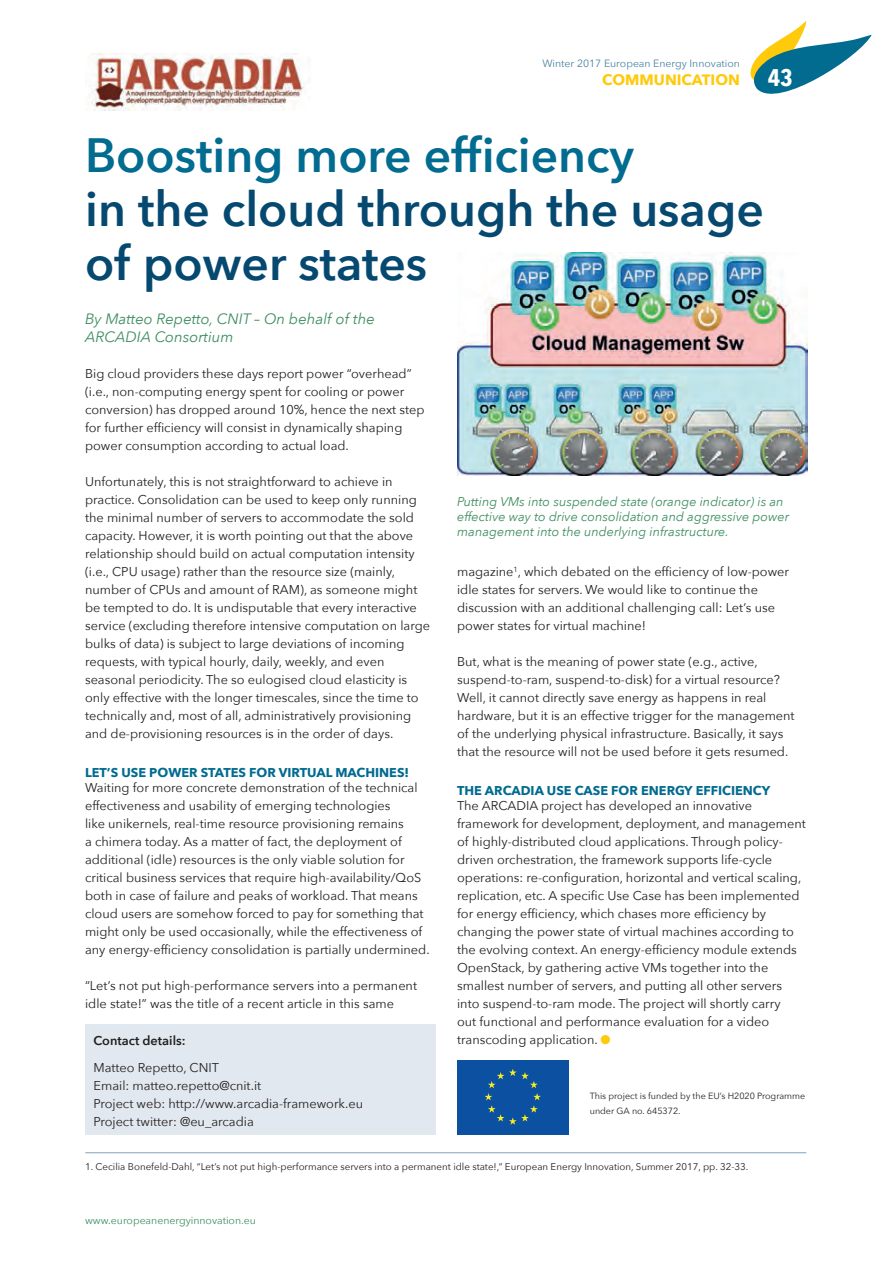
<style>
.page{position:relative;width:893px;height:1263px;background:#fff}
.page>*{position:absolute;margin:0;border:0;box-sizing:border-box;transform-origin:0 0}
.t1{font:600 48px/54px "Avenir Next";color:#064970}
.t2{font:italic 15px/18px "Avenir Next";color:#3f8e61}
.t3{font:700 15px "Avenir Next";color:#feca0a}
.t4{font:12.75px/18px "Avenir Next";color:#231f20}
.t5{font:italic 12.75px/15px "Avenir Next";color:#3f8e61}
.t6{font:10.5px "Avenir Next";color:#4983a4}
.t7{font:10.5px "Avenir Next";color:#3f8e61}
.t8{font:9.75px "Avenir Next";color:#231f20}
.t9{font:9px/15px "Avenir Next";color:#231f20}
.s1{font-family:"Avenir Next Condensed";font-size:24px;color:#fff}
.s2{color:#016b90}
.s3{font-weight:700;color:#016b90}
.s4{color:#feca0a}
.s5{font-weight:600}
</style>
<div class="page">
<svg style="left:750px;top:21px;width:122px;height:73px"></svg>
<hr style="left:85px;top:1152px;width:721px;height:1px;background:#82a2bb">
<img style="left:91px;top:53px;width:214px;height:57px">
<div style="left:457px;top:1060px;width:111px;height:74px;background:#0c51a1"></div>
<svg style="left:485px;top:1069px;width:56px;height:56px"></svg>
<div style="left:85px;top:1024px;width:351px;height:110px;background:#e2e8ef"></div>
<img style="left:457px;top:252px;width:351px;height:224px">
<p class="t6" style="left:542px;top:55px;width:199px">Winter 2017 European Energy Innovation</p>
<p class="t3" style="left:602px;top:67px;width:192px">COMMUNICATION <span class="s1">43</span></p>
<p class="t1" style="left:85px;top:127px;width:680px"><span class="s2">Boosting more efficiency<br></span>in the cloud through the usage of power states</p>
<p class="t2" style="left:85px;top:309px;width:291px">By Matteo Repetto, CNIT – On behalf of the<br>ARCADIA Consortium</p>
<p class="t4" style="left:85px;top:364px;width:341px">Big cloud providers these days report power “overhead” (i.e., non-computing energy spent for cooling or power conversion) has dropped around 10%, hence the next step for further efficiency will consist in dynamically shaping power consumption according to actual load.</p>
<p class="t4" style="left:85px;top:472px;width:346px">Unfortunately, this is not straightforward to achieve in practice. Consolidation can be used to keep only running the minimal number of servers to accommodate the sold capacity. However, it is worth pointing out that the above relationship should build on actual computation intensity (i.e., CPU usage) rather than the resource size (mainly, number of CPUs and amount of RAM), as someone might be tempted to do. It is undisputable that every interactive service (excluding therefore intensive computation on large bulks of data) is subject to large deviations of incoming requests, with typical hourly, daily, weekly, and even seasonal periodicity. The so eulogised cloud elasticity is only effective with the longer timescales, since the time to technically and, most of all, administratively provisioning and de-provisioning resources is in the order of days.</p>
<p class="t4" style="left:85px;top:765px;width:334px;line-height:15px"><span class="s3">LET’S USE POWER STATES FOR VIRTUAL MACHINES!<br></span>Waiting for more concrete demonstration of the technical</p>
<p class="t4" style="left:85px;top:796px;width:346px">effectiveness and usability of emerging technologies<br>like unikernels, real-time resource provisioning remains<br>a chimera today. As a matter of fact, the deployment of additional (idle) resources is the only viable solution for critical business services that require high-availability/QoS both in case of failure and peaks of workload. That means cloud users are somehow forced to pay for something that might only be used occasionally, while the effectiveness of any energy-efficiency consolidation is partially undermined.</p>
<p class="t4" style="left:85px;top:976px;width:334px">“Let’s not put high-performance servers into a permanent idle state!” was the title of a recent article in this same</p>
<p class="t5" style="left:457px;top:494px;width:333px">Putting VMs into suspended state (orange indicator) is an effective way to drive consolidation and aggressive power management into the underlying infrastructure.</p>
<p class="t4" style="left:457px;top:562px;width:333px">magazine<sup>1</sup>, which debated on the efficiency of low-power idle states for servers. We would like to continue the discussion with an additional challenging call: Let’s use power states for virtual machine!</p>
<p class="t4" style="left:457px;top:652px;width:339px">But, what is the meaning of power state (e.g., active, suspend-to-ram, suspend-to-disk) for a virtual resource?<br>Well, it cannot directly save energy as happens in real hardware, but it is an effective trigger for the management of the underlying physical infrastructure. Basically, it says that the resource will not be used before it gets resumed.</p>
<p class="t4" style="left:457px;top:783px;width:315px;line-height:15px"><span class="s3">THE ARCADIA USE CASE FOR ENERGY EFFICIENCY<br></span>The ARCADIA project has developed an innovative</p>
<p class="t4" style="left:457px;top:814px;width:350px">framework for development, deployment, and management of highly-distributed cloud applications. Through policy&shy;driven orchestration, the framework supports life-cycle operations: re-configuration, horizontal and vertical scaling, replication, etc. A specific Use Case has been implemented for energy efficiency, which chases more efficiency by changing the power state of virtual machines according to the evolving context. An energy-efficiency module extends OpenStack, by gathering active VMs together into the smallest number of servers, and putting all other servers into suspend-to-ram mode. The project will shortly carry<br>out functional and performance evaluation for a video transcoding application. <span class="s4">●</span></p>
<p class="t4" style="left:94px;top:1027px;width:127px;line-height:26.5px"><span class="s5">Contact details:<br></span>Matteo Repetto, CNIT</p>
<p class="t4" style="left:94px;top:1076px;width:271px">Email: matteo.repetto@cnit.it<br>Project web: http://www.arcadia-framework.eu<br>Project twitter: @eu_arcadia</p>
<p class="t9" style="left:590px;top:1088px;width:217px">This project is funded by the EU’s H2020 Programme under GA no. 645372.</p>
<p class="t8" style="left:85px;top:1158px;width:665px">1. Cecilia Bonefeld-Dahl, “Let’s not put high-performance servers into a permanent idle state!,” European Energy Innovation, Summer 2017, pp. 32-33.</p>
<p class="t7" style="left:85px;top:1211px;width:172px">www.europeanenergyinnovation.eu</p>
</div>
